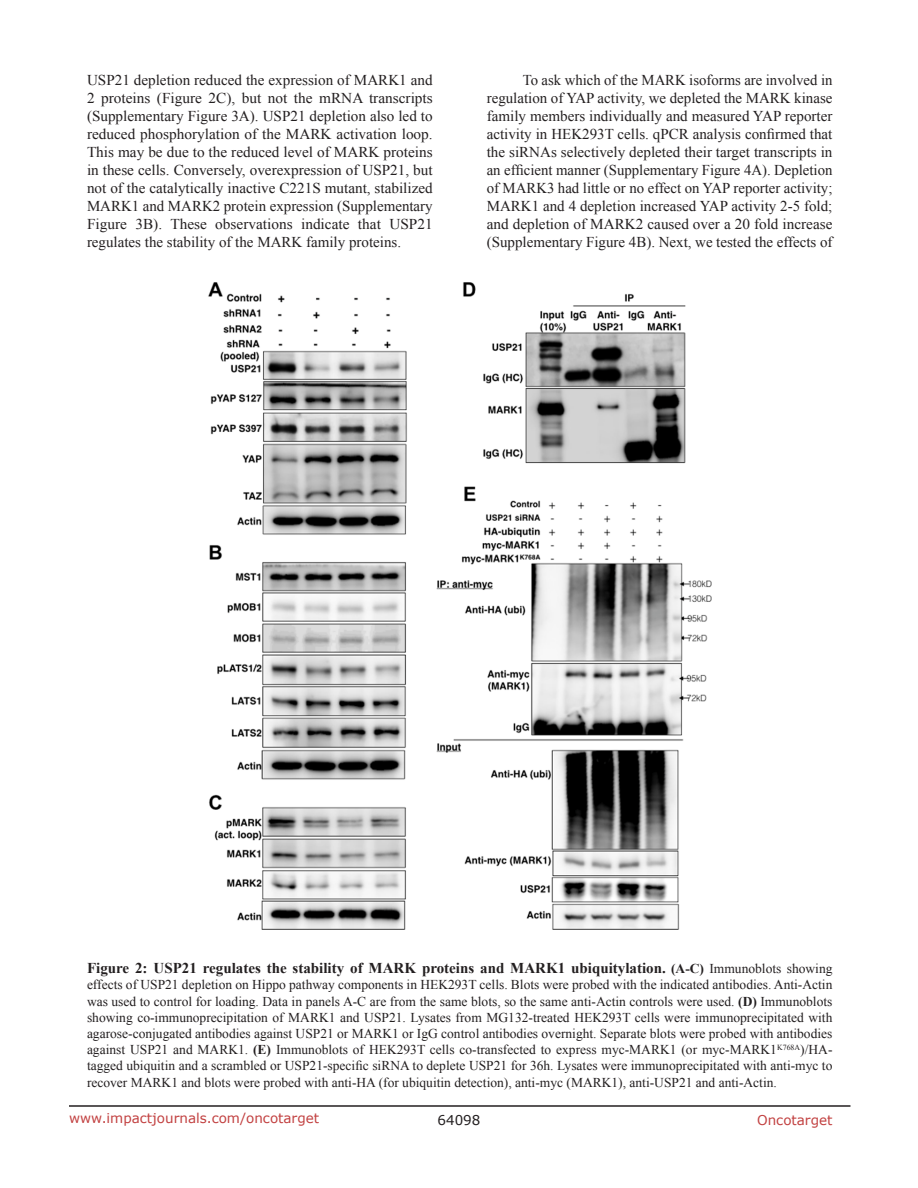
<style>
.page{position:relative;width:918px;height:1188px;background:#fff}
.page>*{position:absolute;margin:0;border:0;box-sizing:border-box;transform-origin:0 0}
.BodyText{font:15px/18px "Times New Roman";color:#231f20;text-align:justify}
.figuretext{font:700 15px "Times New Roman";color:#231f20}
.figuretext-2{font:13.5px/16.2px "Times New Roman";color:#231f20;text-align:justify}
.t1{font:13.5px "Verdana";color:#c24141}
.t2{font:13.5px "Verdana";color:#231f20}
.s1{font-size:13.5px}
.s2{font-weight:400;font-size:13.5px}
.s3{font-weight:700}
</style>
<div class="page">
<hr style="left:69px;top:1105px;width:781px;height:2px;background:#231f20">
<img style="left:208px;top:282px;width:504px;height:648px">
<p class="BodyText" style="left:87px;top:71px;width:347px">USP21 depletion reduced the expression of MARK1 and 2 proteins (Figure 2C), but not the mRNA transcripts (Supplementary Figure 3A). USP21 depletion also led to reduced phosphorylation of the MARK activation loop.<br>This may be due to the reduced level of MARK proteins in these cells. Conversely, overexpression of USP21, but not of the catalytically inactive C221S mutant, stabilized MARK1 and MARK2 protein expression (Supplementary Figure 3B). These observations indicate that USP21 regulates the stability of the MARK family proteins.</p>
<p class="BodyText" style="left:487px;top:71px;width:347px;text-indent:36px">To ask which of the MARK isoforms are involved in regulation of YAP activity, we depleted the MARK kinase family members individually and measured YAP reporter activity in HEK293T cells. qPCR analysis confirmed that the siRNAs selectively depleted their target transcripts in an efficient manner (Supplementary Figure 4A). Depletion of MARK3 had little or no effect on YAP reporter activity; MARK1 and 4 depletion increased YAP activity 2-5 fold; and depletion of MARK2 caused over a 20 fold increase (Supplementary Figure 4B). Next, we tested the effects of</p>
<p class="figuretext" style="left:87px;top:958px;width:747px">Figure 2: USP21 regulates the stability of MARK proteins and MARK1 ubiquitylation. <span class="s1">(A-C)</span> <span class="s2">Immunoblots showing</span></p>
<p class="figuretext-2" style="left:87px;top:977px;width:747px">effects of USP21 depletion on Hippo pathway components in HEK293T cells. Blots were probed with the indicated antibodies. Anti-Actin was used to control for loading. Data in panels A-C are from the same blots, so the same anti-Actin controls were used. <span class="s3">(D)</span> Immunoblots showing co-immunoprecipitation of MARK1 and USP21. Lysates from MG132-treated HEK293T cells were immunoprecipitated with agarose-conjugated antibodies against USP21 or MARK1 or IgG control antibodies overnight. Separate blots were probed with antibodies against USP21 and MARK1. <span class="s3">(E)</span> Immunoblots of HEK293T cells co-transfected to express myc-MARK1 (or myc-MARK1<sup>K768A</sup>)/HA&shy;tagged ubiquitin and a scrambled or USP21-specific siRNA to deplete USP21 for 36h. Lysates were immunoprecipitated with anti-myc to recover MARK1 and blots were probed with anti-HA (for ubiquitin detection), anti-myc (MARK1), anti-USP21 and anti-Actin.</p>
<p class="t1" style="left:69px;top:1109px;width:252px">www.impactjournals.com/oncotarget</p>
<p class="t2" style="left:438px;top:1111px;width:44px">64098</p>
<p class="t1" style="left:757px;top:1111px;width:77px">Oncotarget</p>
</div>
